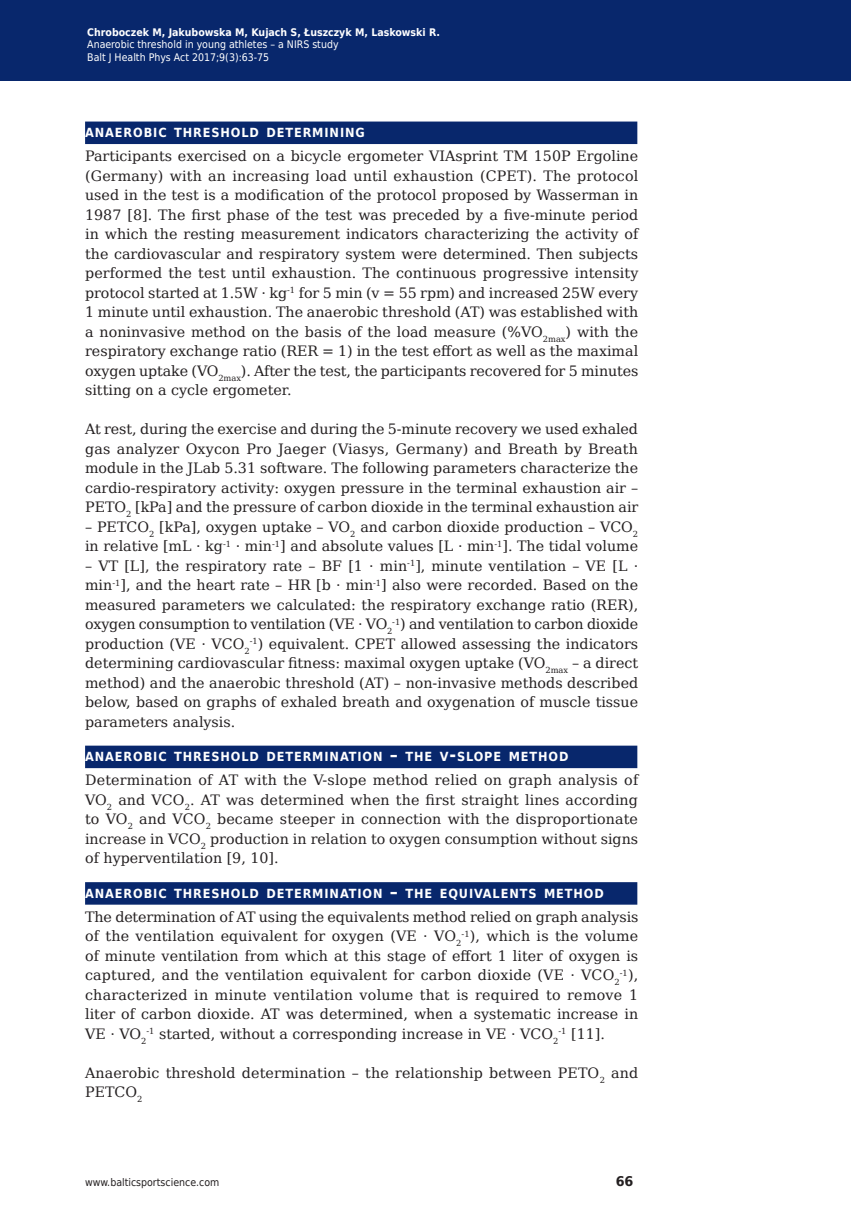
<style>
.page{position:relative;width:851px;height:1212px;background:#fff}
.page>*{position:absolute;margin:0;border:0;box-sizing:border-box;transform-origin:0 0}
.Body_Text{font:14.25px/19.5px "DejaVu Serif";color:#231f20;text-align:justify}
.t1{font:700 13.35px "DejaVu Sans";color:#231f20;scale:.96 1}
.Subhead_2{font:700 12.6px "DejaVu Sans Condensed";letter-spacing:.07em;color:#fff}
.t2{font:10.5px/12.6px "DejaVu Sans Condensed";color:#fff}
.t3{font:700 10.5px "DejaVu Sans Condensed";color:#fff}
.t4{font:10.5px "DejaVu Sans Condensed";color:#231f20}
.Body_Text-2{font:8.25px "DejaVu Serif";color:#231f20}
.s1{font-size:18px}
.s2{font-size:14.25px}
</style>
<div class="page">
<div style="left:0;top:0;width:850px;height:80px;background:#08276c"></div>
<div style="left:85px;top:122px;width:552px;height:22px;background:#08276c"></div>
<div style="left:85px;top:746px;width:552px;height:22px;background:#08276c"></div>
<div style="left:85px;top:882px;width:552px;height:23px;background:#08276c"></div>
<p class="t3" style="left:87px;top:23px;width:354px">Chroboczek M, Jakubowska M, Kujach S, Łuszczyk M, Laskowski R.</p>
<p class="t2" style="left:87px;top:38px;width:253px">Anaerobic threshold in young athletes – a NIRS study<br>Balt J Health Phys Act 2017;9(3):63-75</p>
<p class="Subhead_2" style="left:85px;top:122px;width:281px">ANAEROBIC THRESHOLD DETERMINING</p>
<p class="Body_Text" style="left:85px;top:146px;width:554px">Participants exercised on a bicycle ergometer VIAsprint TM 150P Ergoline (Germany) with an increasing load until exhaustion (CPET). The protocol used in the test is a modification of the protocol proposed by Wasserman in 1987 [8]. The first phase of the test was preceded by a five-minute period in which the resting measurement indicators characterizing the activity of the cardiovascular and respiratory system were determined. Then subjects performed the test until exhaustion. The continuous progressive intensity protocol started at 1.5W · kg<sup>-1</sup> for 5 min (v = 55 rpm) and increased 25W every 1 minute until exhaustion. The anaerobic threshold (AT) was established with a noninvasive method on the basis of the load measure (%VO<sub>2max</sub>) with the respiratory exchange ratio (RER = 1) in the test effort as well as the maximal oxygen uptake (VO<sub>2max</sub>). After the test, the participants recovered for 5 minutes sitting on a cycle ergometer.</p>
<p class="Body_Text" style="left:85px;top:419px;width:554px">At rest, during the exercise and during the 5-minute recovery we used exhaled gas analyzer Oxycon Pro Jaeger (Viasys, Germany) and Breath by Breath module in the JLab 5.31 software. The following parameters characterize the cardio-respiratory activity: oxygen pressure in the terminal exhaustion air – PETO<sub>2</sub> [kPa] and the pressure of carbon dioxide in the terminal exhaustion air</p>
<p class="Body_Text" style="left:85px;top:517px;width:554px">– PETCO<sub>2</sub> [kPa], oxygen uptake – VO<sub>2</sub> and carbon dioxide production – VCO<sub>2 </sub>in relative [mL · kg<sup>-1</sup> · min<sup>-1</sup>] and absolute values [L · min<sup>-1</sup>]. The tidal volume</p>
<p class="Body_Text" style="left:85px;top:556px;width:554px">– VT [L], the respiratory rate – BF [1 · min<sup>-1</sup>], minute ventilation – VE [L · min<sup>-1</sup>], and the heart rate – HR [b · min<sup>-1</sup>] also were recorded. Based on the measured parameters we calculated: the respiratory exchange ratio (RER), oxygen consumption to ventilation (VE · VO<sub>2</sub><sup>-1</sup>) and ventilation to carbon dioxide production (VE · VCO<sub>2</sub><sup>-1</sup>) equivalent. CPET allowed assessing the indicators determining cardiovascular fitness: maximal oxygen uptake (VO<sub>2max</sub> – a direct method) and the anaerobic threshold (AT) – non-invasive methods described below, based on graphs of exhaled breath and oxygenation of muscle tissue parameters analysis.</p>
<p class="Subhead_2" style="left:85px;top:746px;width:485px">ANAEROBIC THRESHOLD DETERMINATION <span class="s1">–</span> THE V<span class="s1">-</span>SLOPE METHOD</p>
<p class="Body_Text" style="left:85px;top:770px;width:554px">Determination of AT with the V-slope method relied on graph analysis of VO<sub>2</sub> and VCO<sub>2</sub>. AT was determined when the first straight lines according to VO<sub>2</sub> and VCO<sub>2</sub> became steeper in connection with the disproportionate increase in VCO<sub>2</sub> production in relation to oxygen consumption without signs of hyperventilation [9, 10].</p>
<p class="Subhead_2" style="left:85px;top:883px;width:520px">ANAEROBIC THRESHOLD DETERMINATION <span class="s1">–</span> THE EQUIVALENTS METHOD</p>
<p class="Body_Text" style="left:85px;top:907px;width:554px">The determination of AT using the equivalents method relied on graph analysis of the ventilation equivalent for oxygen (VE · VO<sub>2</sub><sup>-1</sup>), which is the volume of minute ventilation from which at this stage of effort 1 liter of oxygen is captured, and the ventilation equivalent for carbon dioxide (VE · VCO<sub>2</sub></p>
<p class="Body_Text-2" style="left:619px;top:966px;width:20px">-1<span class="s2">),</span></p>
<p class="Body_Text" style="left:85px;top:985px;width:554px">characterized in minute ventilation volume that is required to remove 1 liter of carbon dioxide. AT was determined, when a systematic increase in VE · VO<sub>2</sub><sup>-1</sup> started, without a corresponding increase in VE · VCO<sub>2</sub><sup>-1</sup> [11].</p>
<p class="Body_Text" style="left:85px;top:1063px;width:554px">Anaerobic threshold determination – the relationship between PETO<sub>2</sub> and<br>PETCO<sub>2</sub></p>
<p class="t4" style="left:85px;top:1174px;width:136px">www.balticsportscience.com</p>
<p class="t1" style="left:615px;top:1170px;width:20px">66</p>
</div>
